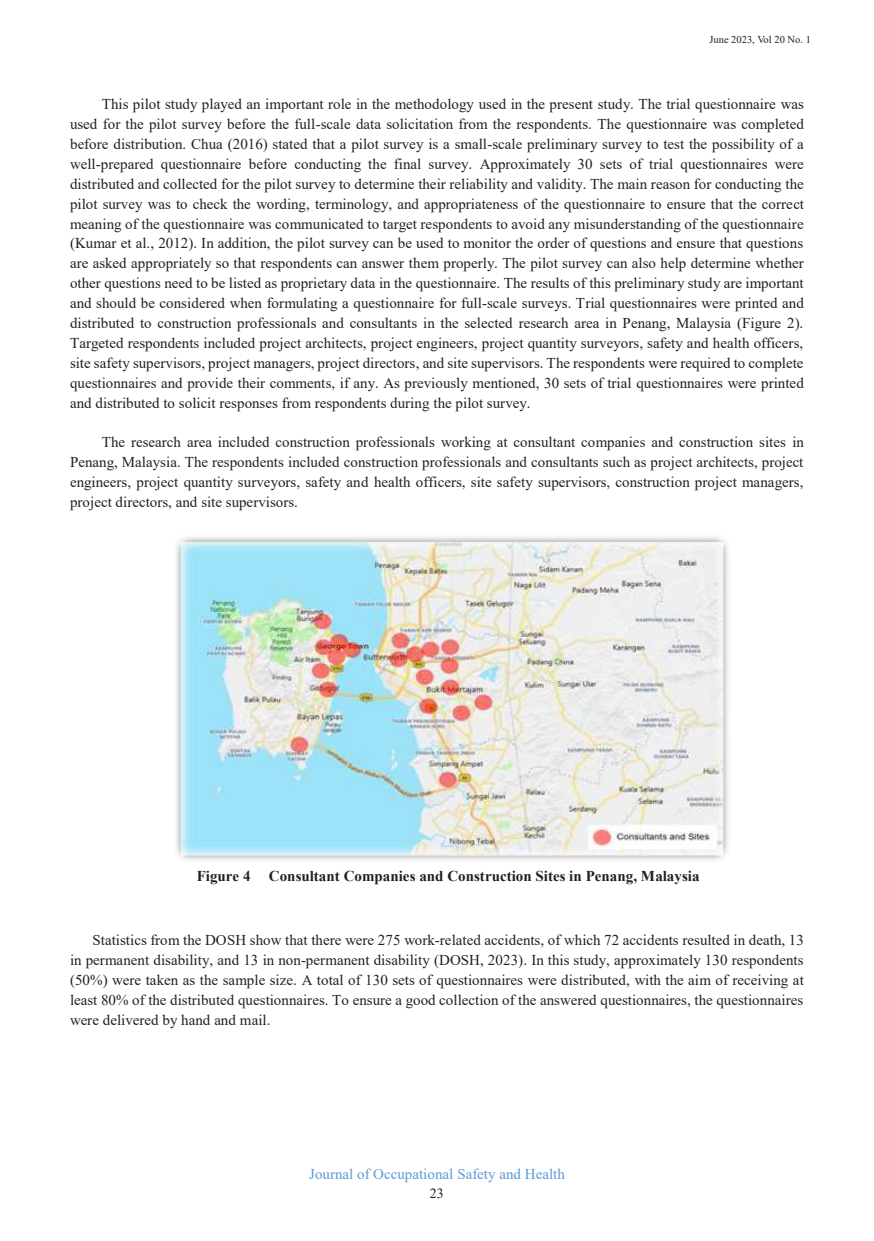
<style>
.page{position:relative;width:874px;height:1241px;background:#fff}
.page>*{position:absolute;margin:0;border:0;box-sizing:border-box;transform-origin:0 0}
.t1{font:15.05px/19.9px "Times New Roman";color:#231f20;text-align:justify}
.t2{font:700 15.05px "Times New Roman";color:#231f20}
.t3{font:15.05px "Times New Roman";color:#5b9bd5}
.t4{font:14px "Times New Roman";color:#231f20}
.t5{font:10.5px "Times New Roman";color:#231f20}
</style>
<div class="page">
<img style="left:176px;top:537px;width:552px;height:323px">
<p class="t5" style="left:709px;top:32px;width:103px">June 2023, Vol 20 No. 1</p>
<p class="t1" style="left:70px;top:94px;width:735px;text-indent:32px">This pilot study played an important role in the methodology used in the present study. The trial questionnaire was used for the pilot survey before the full-scale data solicitation from the respondents. The questionnaire was completed before distribution. Chua (2016) stated that a pilot survey is a small-scale preliminary survey to test the possibility of a well-prepared questionnaire before conducting the final survey. Approximately 30 sets of trial questionnaires were distributed and collected for the pilot survey to determine their reliability and validity. The main reason for conducting the pilot survey was to check the wording, terminology, and appropriateness of the questionnaire to ensure that the correct meaning of the questionnaire was communicated to target respondents to avoid any misunderstanding of the questionnaire (Kumar et al., 2012). In addition, the pilot survey can be used to monitor the order of questions and ensure that questions are asked appropriately so that respondents can answer them properly. The pilot survey can also help determine whether other questions need to be listed as proprietary data in the questionnaire. The results of this preliminary study are important and should be considered when formulating a questionnaire for full-scale surveys. Trial questionnaires were printed and distributed to construction professionals and consultants in the selected research area in Penang, Malaysia (Figure 2).<br>Targeted respondents included project architects, project engineers, project quantity surveyors, safety and health officers, site safety supervisors, project managers, project directors, and site supervisors. The respondents were required to complete questionnaires and provide their comments, if any. As previously mentioned, 30 sets of trial questionnaires were printed and distributed to solicit responses from respondents during the pilot survey.</p>
<p class="t1" style="left:70px;top:432px;width:735px;text-indent:32px">The research area included construction professionals working at consultant companies and construction sites in Penang, Malaysia. The respondents included construction professionals and consultants such as project architects, project engineers, project quantity surveyors, safety and health officers, site safety supervisors, construction project managers, project directors, and site supervisors.</p>
<p class="t2" style="left:196px;top:865px;width:504px">Figure 4 Consultant Companies and Construction Sites in Penang, Malaysia</p>
<p class="t1" style="left:70px;top:929px;width:735px;text-indent:23px">Statistics from the DOSH show that there were 275 work-related accidents, of which 72 accidents resulted in death, 13 in permanent disability, and 13 in non-permanent disability (DOSH, 2023). In this study, approximately 130 respondents (50%) were taken as the sample size. A total of 130 sets of questionnaires were distributed, with the aim of receiving at least 80% of the distributed questionnaires. To ensure a good collection of the answered questionnaires, the questionnaires were delivered by hand and mail.</p>
<p class="t3" style="left:309px;top:1163px;width:257px">Journal of Occupational Safety and Health</p>
<p class="t4" style="left:430px;top:1183px;width:15px">23</p>
</div>
